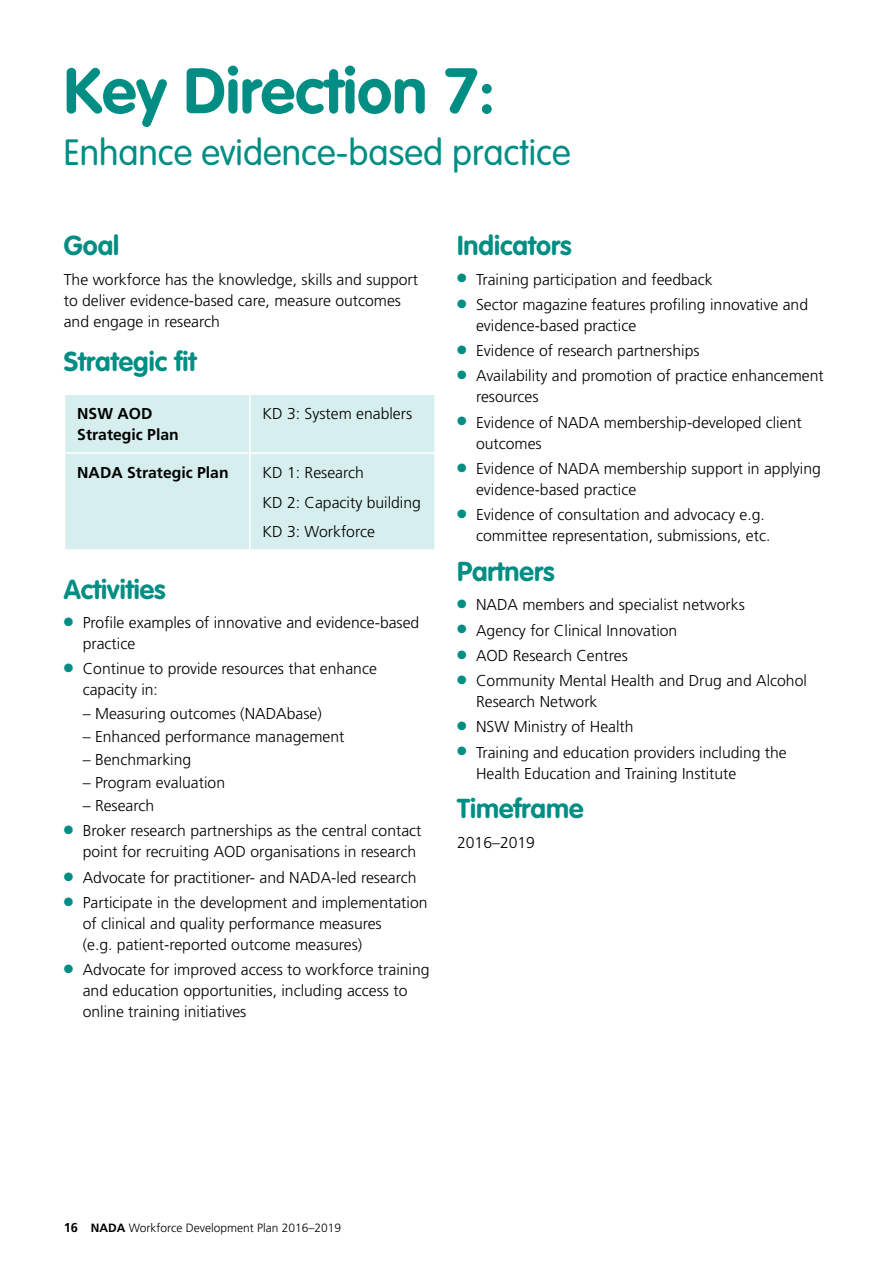
<style>
.page{position:relative;width:893px;height:1263px;background:#fff}
.page>*{position:absolute;margin:0;border:0;box-sizing:border-box;transform-origin:0 0}
.t1{font:700 63.3px "VA Gblake";color:#008e84}
.t2{font:300 36px "VAG Rounded";color:#008e84}
.t3{font:700 27px "VA Gblake";color:#008e84}
.t4{font:300 15.75px/21px "Frutiger";color:#000}
.t5{font:700 15.75px/21px "Frutiger";color:#000}
.t6{font:300 12px "Frutiger";color:#000}
.s1{color:#008e84}
.s2{font-weight:700;font-size:12.9px}
.s3{font-weight:700}
</style>
<div class="page">
<div style="left:65px;top:395px;width:369px;height:154px;background:#d6eeee"></div>
<hr style="left:249px;top:395px;width:2px;height:57px;background:#fff">
<hr style="left:64px;top:452px;width:186px;height:2px;background:#fff">
<hr style="left:250px;top:452px;width:186px;height:2px;background:#fff">
<hr style="left:249px;top:454px;width:2px;height:95px;background:#fff">
<h1 class="t1" style="left:64px;top:54px;width:433px">Key Direction 7:</h1>
<h2 class="t2" style="left:64px;top:132px;width:509px">Enhance evidence-based practice</h2>
<h3 class="t3" style="left:64px;top:230px;width:57px">Goal</h3>
<p class="t4" style="left:64px;top:269px;width:356px">The workforce has the knowledge, skills and support to deliver evidence-based care, measure outcomes and engage in research</p>
<h3 class="t3" style="left:64px;top:345px;width:134px">Strategic fit</h3>
<p class="t5" style="left:77px;top:403px;width:103px">NSW AOD<br>Strategic Plan</p>
<p class="t4" style="left:263px;top:403px;width:151px">KD 3: System enablers</p>
<p class="t5" style="left:77px;top:462px;width:153px">NADA Strategic Plan</p>
<p class="t4" style="left:263px;top:458px;width:160px;line-height:29.5px">KD 1: Research<br>KD 2: Capacity building<br>KD 3: Workforce</p>
<h3 class="t3" style="left:64px;top:573px;width:103px">Activities</h3>
<p class="t4" style="left:83px;top:612px;width:338px;text-indent:-19px"><span class="s1">●</span> Profile examples of innovative and evidence-based practice</p>
<p class="t4" style="left:83px;top:658px;width:296px;text-indent:-19px"><span class="s1">●</span> Continue to provide resources that enhance capacity in:</p>
<p class="t4" style="left:83px;top:703px;width:240px">– Measuring outcomes (NADAbase)</p>
<p class="t4" style="left:83px;top:726px;width:263px">– Enhanced performance management</p>
<p class="t4" style="left:83px;top:749px;width:110px">– Benchmarking</p>
<p class="t4" style="left:83px;top:772px;width:144px">– Program evaluation</p>
<p class="t4" style="left:83px;top:795px;width:73px">– Research</p>
<p class="t4" style="left:83px;top:820px;width:340px;text-indent:-19px"><span class="s1">●</span> Broker research partnerships as the central contact point for recruiting AOD organisations in research</p>
<p class="t4" style="left:64px;top:867px;width:354px"><span class="s1">●</span> Advocate for practitioner- and NADA-led research</p>
<p class="t4" style="left:83px;top:892px;width:346px;text-indent:-19px"><span class="s1">●</span> Participate in the development and implementation of clinical and quality performance measures<br>(e.g. patient-reported outcome measures)</p>
<p class="t4" style="left:83px;top:959px;width:348px;text-indent:-19px"><span class="s1">●</span> Advocate for improved access to workforce training and education opportunities, including access to online training initiatives</p>
<h3 class="t3" style="left:457px;top:230px;width:116px">Indicators</h3>
<p class="t4" style="left:457px;top:269px;width:257px"><span class="s1">●</span> Training participation and feedback</p>
<p class="t4" style="left:476px;top:294px;width:333px;text-indent:-19px"><span class="s1">●</span> Sector magazine features profiling innovative and evidence-based practice</p>
<p class="t4" style="left:457px;top:340px;width:244px"><span class="s1">●</span> Evidence of research partnerships</p>
<p class="t4" style="left:476px;top:365px;width:349px;text-indent:-19px"><span class="s1">●</span> Availability and promotion of practice enhancement resources</p>
<p class="t4" style="left:476px;top:412px;width:327px;text-indent:-19px"><span class="s1">●</span> Evidence of NADA membership-developed client outcomes</p>
<p class="t4" style="left:476px;top:458px;width:346px;text-indent:-19px"><span class="s1">●</span> Evidence of NADA membership support in applying evidence-based practice</p>
<p class="t4" style="left:476px;top:504px;width:296px;text-indent:-19px"><span class="s1">●</span> Evidence of consultation and advocacy e.g. committee representation, submissions, etc.</p>
<h3 class="t3" style="left:457px;top:555px;width:99px">Partners</h3>
<p class="t4" style="left:457px;top:594px;width:289px"><span class="s1">●</span> NADA members and specialist networks</p>
<p class="t4" style="left:457px;top:620px;width:222px"><span class="s1">●</span> Agency for Clinical Innovation</p>
<p class="t4" style="left:457px;top:645px;width:172px"><span class="s1">●</span> AOD Research Centres</p>
<p class="t4" style="left:476px;top:670px;width:332px;text-indent:-19px"><span class="s1">●</span> Community Mental Health and Drug and Alcohol<br>Research Network</p>
<p class="t4" style="left:457px;top:716px;width:178px"><span class="s1">●</span> NSW Ministry of Health</p>
<p class="t4" style="left:476px;top:742px;width:312px;text-indent:-19px"><span class="s1">●</span> Training and education providers including the<br>Health Education and Training Institute</p>
<h3 class="t3" style="left:457px;top:793px;width:128px">Timeframe</h3>
<p class="t4" style="left:457px;top:832px;width:79px">2016–2019</p>
<p class="t6" style="left:64px;top:1221px;width:279px"><span class="s2">16</span> <span class="s3">NADA</span> Workforce Development Plan 2016–2019</p>
</div>
